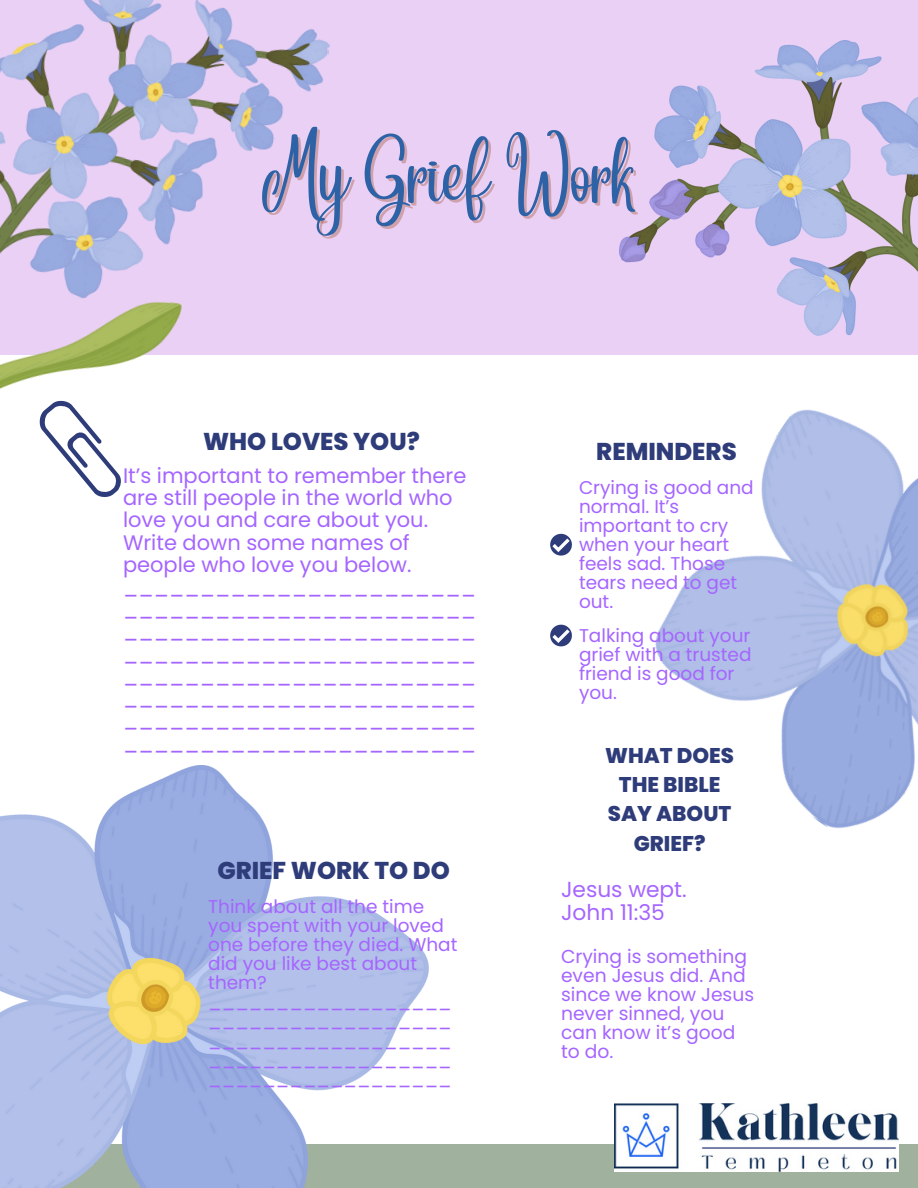
<style>
.page{position:relative;width:918px;height:1188px;background:#fff}
.page>*{position:absolute;margin:0;border:0;box-sizing:border-box;transform-origin:0 0}
.t1{font:60.9px "Angelina";color:#2e62a6}
.t2{font:800 24.3px "Poppins";color:#2f3c7a}
.t3{font:21.75px "Poppins";color:#a565ff}
.t4{font:800 21.3px/29.2px "Poppins";color:#2f3c7a;text-align:center}
.t5{font:21px/22.2px "Poppins";color:#a565ff}
.t6{font:18.75px/19.2px "Poppins";color:#a565ff}
.t7{font:18.45px/19.2px "Poppins";color:#a565ff}
</style>
<div class="page">
<div style="left:0;top:0;width:918px;height:354px;background:#e9d0f4"></div>
<div style="left:0;top:1145px;width:918px;height:43px;background:#a0b29e"></div>
<svg style="left:550px;top:534px;width:22px;height:21px"></svg>
<svg style="left:550px;top:625px;width:22px;height:21px"></svg>
<img style="left:655px;top:637px;width:263px;height:192px">
<img style="left:0;top:765px;width:429px;height:423px">
<img style="left:619px;top:41px;width:299px;height:596px">
<img style="left:0;top:0;width:335px;height:497px">
<img style="left:614px;top:1103px;width:285px;height:69px">
<p class="t1" style="left:262px;top:163px;width:375px">My Grief Work</p>
<p class="t2" style="left:203px;top:425px;width:218px">WHO LOVES YOU?</p>
<p class="t5" style="left:123px;top:464px;width:345px">It’s important to remember there are still people in the world who love you and care about you.</p>
<p class="t5" style="left:123px;top:531px;width:290px">Write down some names of people who love you below.</p>
<p class="t5" style="left:123px;top:576px;width:355px;text-align:justify">_______________________ _______________________ _______________________ _______________________ _______________________ _______________________ _______________________ _______________________</p>
<p class="t2" style="left:217px;top:853px;width:234px">GRIEF WORK TO DO</p>
<p class="t7" style="left:208px;top:897px;width:251px">Think about all the time you spent with your loved one before they died. What did you like best about them?</p>
<p class="t7" style="left:208px;top:992px;width:245px;text-align:justify">__________________ __________________ __________________ __________________ __________________</p>
<p class="t2" style="left:596px;top:434px;width:142px">REMINDERS</p>
<p class="t7" style="left:579px;top:477px;width:176px">Crying is good and normal. It’s important to cry when your heart feels sad. Those tears need to get out.</p>
<p class="t7" style="left:579px;top:626px;width:174px">Talking about your grief with a trusted friend is good for you.</p>
<p class="t4" style="left:605px;top:741px;width:130px">WHAT DOES<br>THE BIBLE<br>SAY ABOUT<br>GRIEF?</p>
<p class="t3" style="left:561px;top:875px;width:127px">Jesus wept.</p>
<p class="t3" style="left:561px;top:897px;width:105px">John 11:35</p>
<p class="t6" style="left:561px;top:946px;width:195px">Crying is something even Jesus did. And since we know Jesus never sinned, you can know it’s good to do.</p>
</div>
